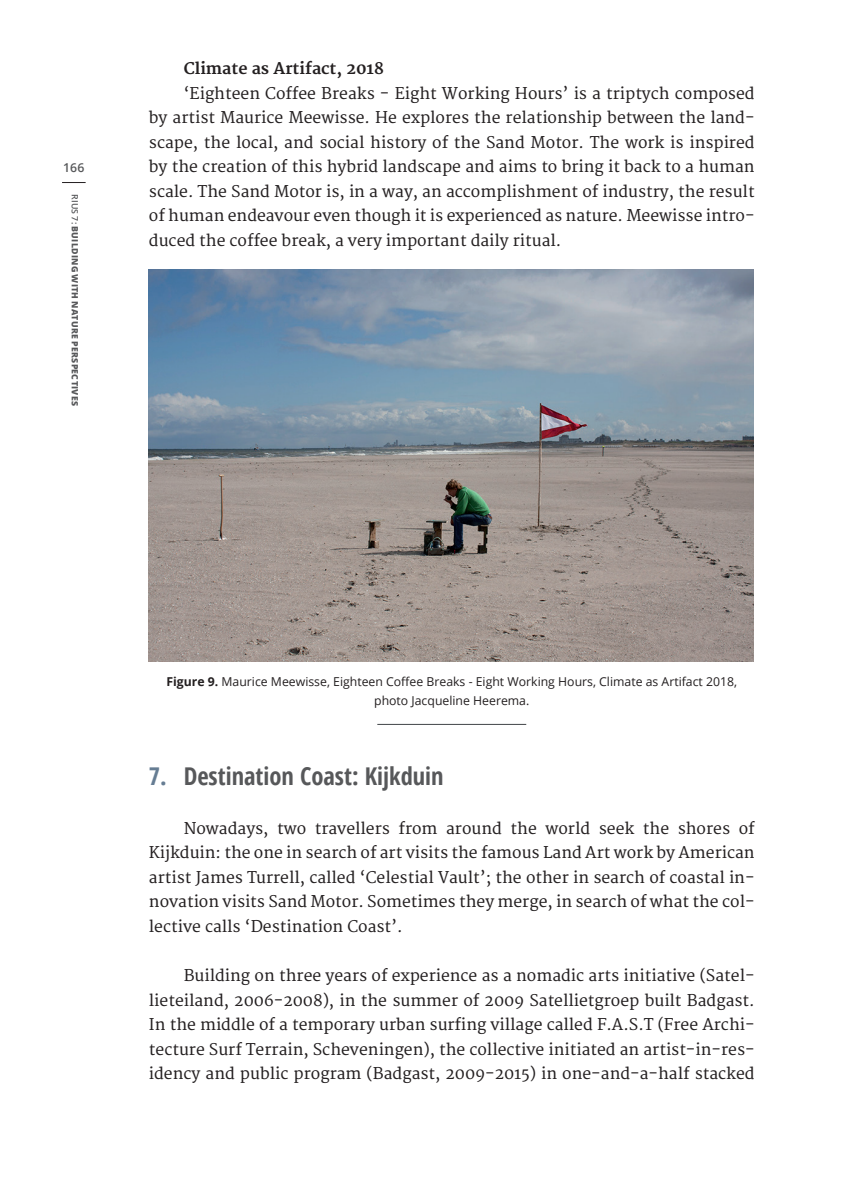
<style>
.page{position:relative;width:844px;height:1191px;background:#fff}
.page>*{position:absolute;margin:0;border:0;box-sizing:border-box;transform-origin:0 0}
.t1{font:700 condensed 24.5px "Open Sans";color:#57585a}
.t2{font:15.75px/24.5px "Merriweather";color:#231f20;text-align:justify}
.t3{font:700 15.75px "Merriweather";color:#231f20}
.t4{font:12.25px/19.2px "Open Sans";color:#231f20;text-align:center}
.t5{font:600 12.25px "Open Sans";color:#57585a}
.t6{font:800 8.75px "Open Sans";letter-spacing:.03em;color:#57585a}
.s1{font-weight:600}
.s2{font-weight:700}
.s3{color:#667d93}
</style>
<div class="page">
<svg style="left:62px;top:182px;width:24px;height:1px"></svg>
<img style="left:149px;top:270px;width:604px;height:392px">
<hr style="left:377px;top:724px;width:149px;height:1px;background:#414448">
<p class="t5" style="left:63px;top:159px;width:23px">166</p>
<p class="t6" style="left:82px;top:194px;width:214px;rotate:90deg"><span class="s1">RIUS 7:</span> BUILDING WITH NATURE PERSPECTIVES</p>
<p class="t3" style="left:184px;top:59px;width:202px">Climate as Artifact, 2018</p>
<p class="t2" style="left:149px;top:81px;width:607px;text-indent:35px">‘Eighteen Coffee Breaks - Eight Working Hours’ is a triptych composed by artist Maurice Meewisse. He explores the relationship between the land&shy;scape, the local, and social history of the Sand Motor. The work is inspired by the creation of this hybrid landscape and aims to bring it back to a human scale. The Sand Motor is, in a way, an accomplishment of industry, the result of human endeavour even though it is experienced as nature. Meewisse intro&shy;duced the coffee break, a very important daily ritual.   </p>
<p class="t4" style="left:166px;top:671px;width:572px"><span class="s2">Figure 9.</span> Maurice Meewisse, Eighteen Coffee Breaks - Eight Working Hours, Climate as Artifact 2018, photo Jacqueline Heerema.</p>
<h1 class="t1" style="left:149px;top:759px;width:296px"><span class="s3">7.</span> Destination Coast: Kijkduin</h1>
<p class="t2" style="left:149px;top:816px;width:607px;text-indent:35px">Nowadays, two travellers from around the world seek the shores of Kijkduin: the one in search of art visits the famous Land Art work by American artist James Turrell, called ‘Celestial Vault’; the other in search of coastal in&shy;novation visits Sand Motor. Sometimes they merge, in search of what the col&shy;lective calls ‘Destination Coast’.</p>
<p class="t2" style="left:149px;top:963px;width:607px;text-indent:35px">Building on three years of experience as a nomadic arts initiative (Satel&shy;lieteiland, 2006-2008), in the summer of 2009 Satellietgroep built Badgast.<br>In the middle of a temporary urban surfing village called F.A.S.T (Free Archi&shy;tecture Surf Terrain, Scheveningen), the collective initiated an artist-in-res&shy;idency and public program (Badgast, 2009-2015) in one-and-a-half stacked</p>
</div>
